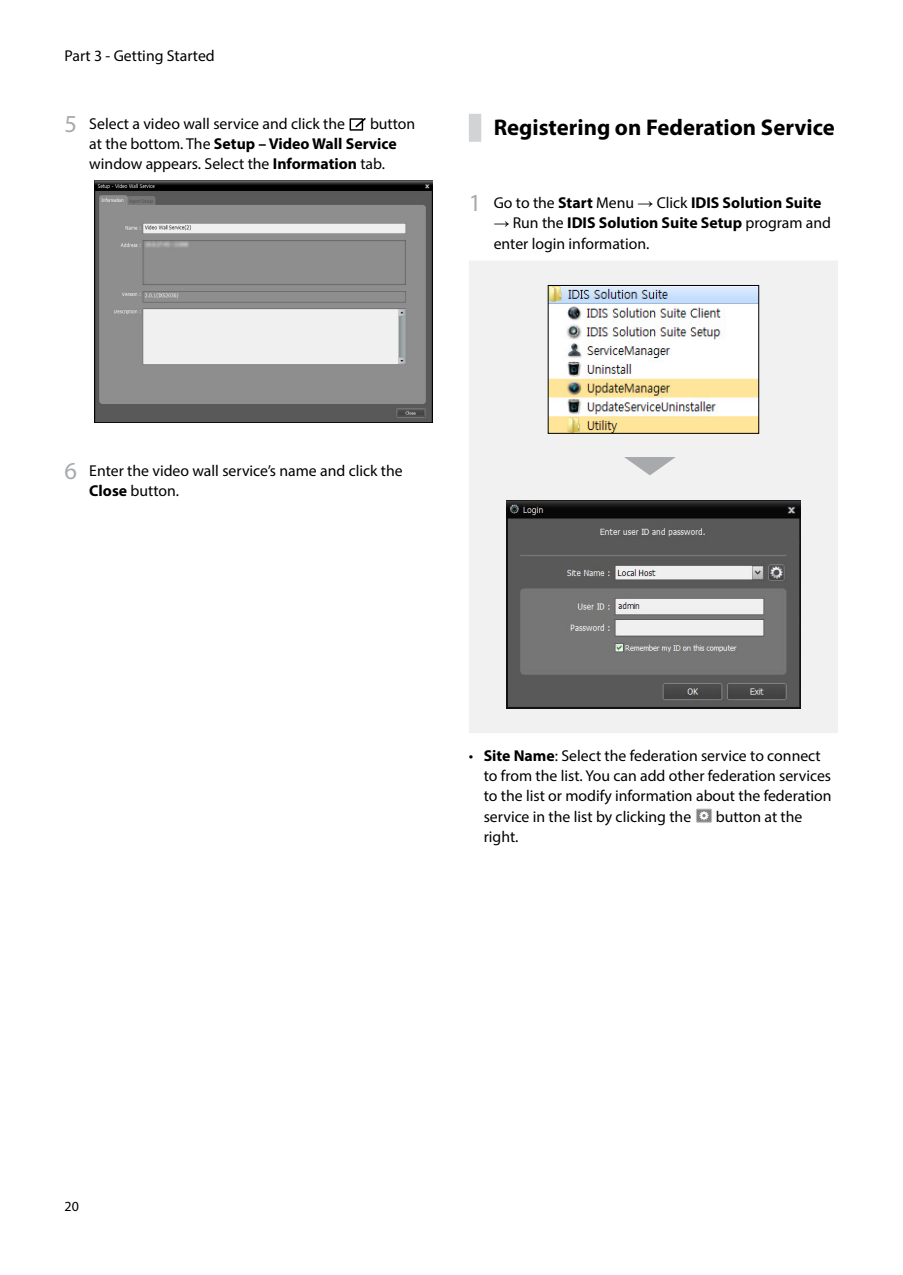
<style>
.page{position:relative;width:903px;height:1275px;background:#fff}
.page>*{position:absolute;margin:0;border:0;box-sizing:border-box;transform-origin:0 0}
.t1{font:700 22.75px "Myriad Pro";color:#000}
.t2{font:15.75px/20.1px "Myriad Pro";color:#000}
.t3{font:700 15.75px "Myriad Pro";color:#000}
.t4{font:14px "Myriad Pro";color:#000}
.s1{font-size:24.5px;color:#a7a9ac}
.s2{font-weight:700}
.s3{font-weight:400;font-size:24.5px;color:#a7a9ac}
.s4{font-weight:400}
.s5{font-family:"Arial";font-weight:400}
.s6{font-family:"Arial"}
</style>
<div class="page">
<svg style="left:350px;top:118px;width:16px;height:13px"></svg>
<img style="left:94px;top:181px;width:338px;height:242px">
<div style="left:469px;top:114px;width:12px;height:28px;background:#d1d3d4"></div>
<div style="left:469px;top:261px;width:369px;height:472px;background:#f1f1f2"></div>
<img style="left:550px;top:287px;width:207px;height:144px">
<div style="left:548px;top:285px;width:211px;height:148px;border:1px solid #000"></div>
<svg style="left:624px;top:457px;width:52px;height:18px"></svg>
<img style="left:507px;top:500px;width:293px;height:208px">
<div style="left:696px;top:809px;width:15px;height:13px;background:#808285"></div>
<div style="left:696px;top:809px;width:16px;height:13px;border:1px solid #bcbec0"></div>
<svg style="left:699px;top:811px;width:9px;height:9px"></svg>
<p class="t2" style="left:64px;top:46px;width:152px">Part 3 - Getting Started</p>
<p class="t2" style="left:64px;top:113px;width:282px"><span class="s1">5</span> Select a video wall service and click the</p>
<p class="t2" style="left:89px;top:113px;width:328px;text-indent:281px">button at the bottom. The <span class="s2">Setup – Video Wall Service </span>window appears. Select the <span class="s2">Information</span> tab.</p>
<h1 class="t1" style="left:494px;top:113px;width:342px">Registering on Federation Service</h1>
<p class="t3" style="left:469px;top:193px;width:354px"><span class="s3">1</span> <span class="s4">Go to the</span> Start <span class="s4">Menu</span> <span class="s5">→</span> <span class="s4">Click</span> IDIS Solution Suite</p>
<p class="t2" style="left:494px;top:213px;width:339px"><span class="s6">→</span> Run the <span class="s2">IDIS Solution Suite Setup</span> program and enter login information.</p>
<p class="t2" style="left:89px;top:460px;width:315px;text-indent:-25px"><span class="s1">6</span> Enter the video wall service’s name and click the<br><span class="s2">Close</span> button.</p>
<p class="t2" style="left:484px;top:745px;width:349px;text-indent:-15px">• <span class="s2">Site Name</span>: Select the federation service to connect to from the list. You can add other federation services to the list or modify information about the federation service in the list by clicking the</p>
<p class="t2" style="left:716px;top:806px;width:88px">button at the</p>
<p class="t2" style="left:484px;top:826px;width:36px">right.</p>
<p class="t4" style="left:64px;top:1198px;width:16px">20</p>
</div>
